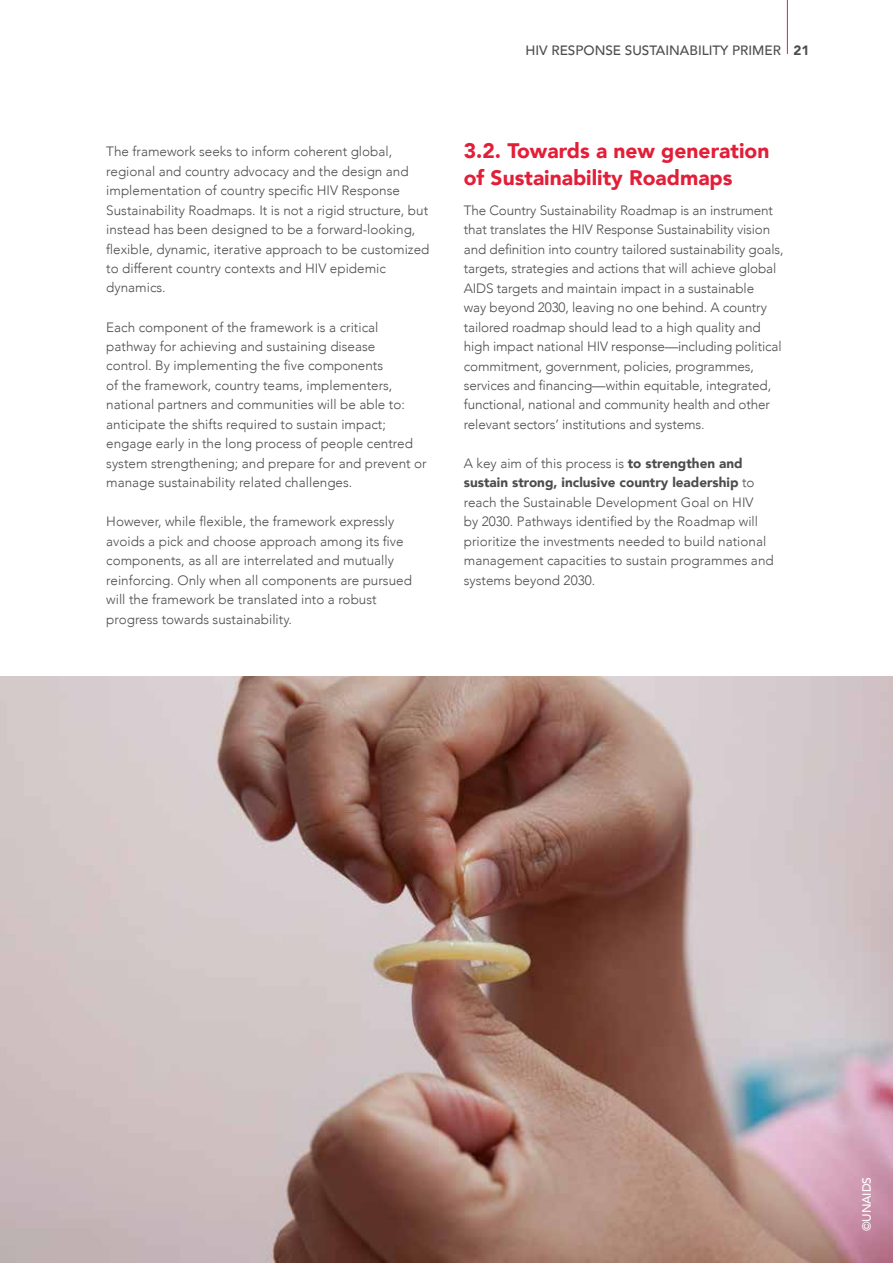
<style>
.page{position:relative;width:893px;height:1263px;background:#fff}
.page>*{position:absolute;margin:0;border:0;box-sizing:border-box;transform-origin:0 0}
.t1{font:900 21px/27px "Avenir";color:#e31e38}
.t2{font:300 13.5px/19.5px "Avenir";color:#4d4d4f}
.t3{font:500 13.5px "Avenir";color:#4d4d4f}
.t4{font:500 12px "Avenir";letter-spacing:-.01em;color:#fff}
.s1{font-weight:900}
</style>
<div class="page">
<hr style="left:787px;top:0;width:1px;height:54px;background:#e31e38">
<img style="left:0;top:677px;width:893px;height:586px">
<p class="t2" style="left:106px;top:142px;width:325px">The framework seeks to inform coherent global, regional and country advocacy and the design and implementation of country specific HIV Response Sustainability Roadmaps. It is not a rigid structure, but instead has been designed to be a forward-looking, flexible, dynamic, iterative approach to be customized to different country contexts and HIV epidemic dynamics.</p>
<p class="t2" style="left:106px;top:317px;width:322px">Each component of the framework is a critical pathway for achieving and sustaining disease<br>control. By implementing the five components<br>of the framework, country teams, implementers, national partners and communities will be able to: anticipate the shifts required to sustain impact; engage early in the long process of people centred system strengthening; and prepare for and prevent or manage sustainability related challenges.</p>
<p class="t2" style="left:106px;top:512px;width:307px">However, while flexible, the framework expressly avoids a pick and choose approach among its five components, as all are interrelated and mutually reinforcing. Only when all components are pursued will the framework be translated into a robust progress towards sustainability.</p>
<p class="t3" style="left:525px;top:38px;width:286px">HIV RESPONSE SUSTAINABILITY PRIMER <span class="s1">21</span></p>
<h1 class="t1" style="left:464px;top:136px;width:307px">3.2. Towards a new generation of Sustainability Roadmaps</h1>
<p class="t2" style="left:464px;top:200px;width:321px">The Country Sustainability Roadmap is an instrument that translates the HIV Response Sustainability vision and definition into country tailored sustainability goals, targets, strategies and actions that will achieve global AIDS targets and maintain impact in a sustainable<br>way beyond 2030, leaving no one behind. A country tailored roadmap should lead to a high quality and high impact national HIV response—including political commitment, government, policies, programmes, services and financing—within equitable, integrated, functional, national and community health and other relevant sectors’ institutions and systems.</p>
<p class="t2" style="left:464px;top:454px;width:311px">A key aim of this process is <span class="s1">to strengthen and sustain strong, inclusive country leadership</span> to reach the Sustainable Development Goal on HIV<br>by 2030. Pathways identified by the Roadmap will prioritize the investments needed to build national management capacities to sustain programmes and systems beyond 2030.</p>
<p class="t4" style="left:856px;top:1231px;width:56px;rotate:-90deg">©UNAIDS</p>
</div>
